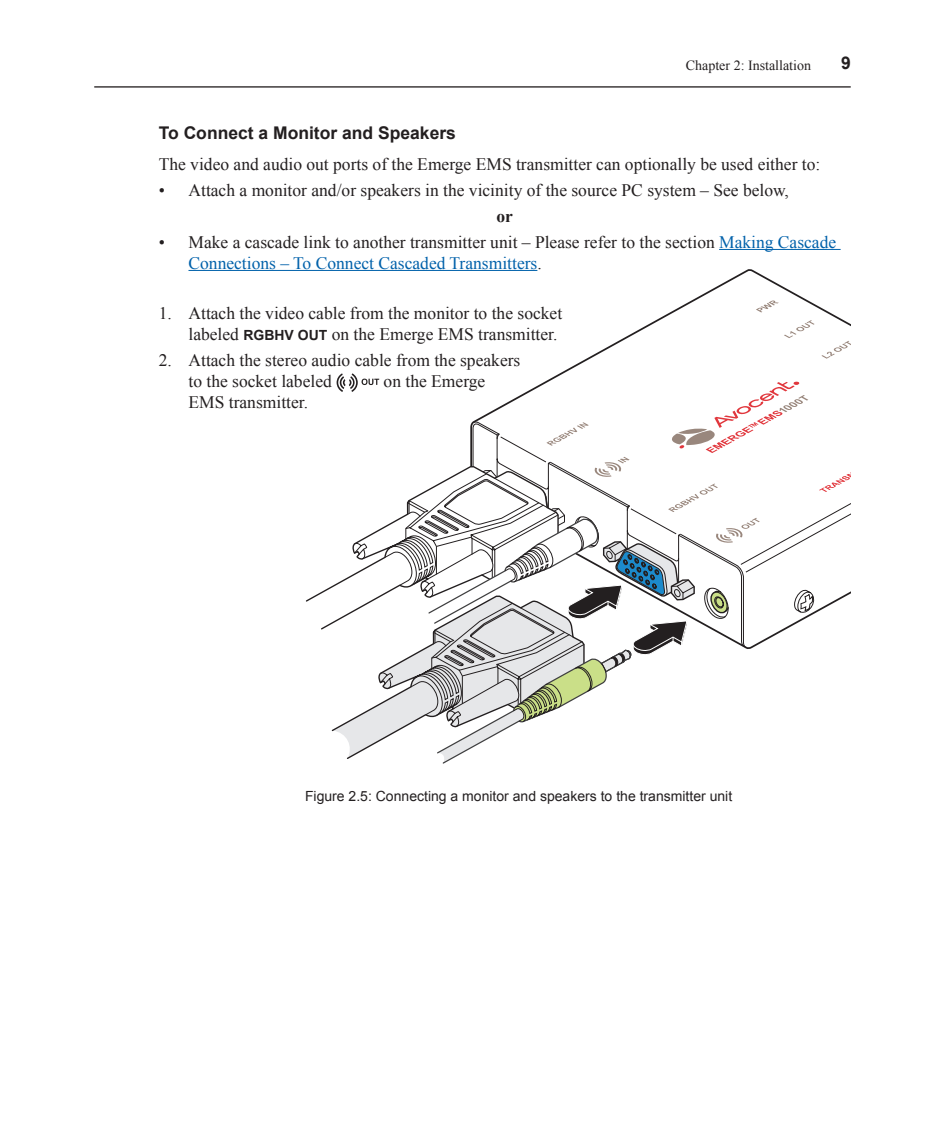
<style>
.page{position:relative;width:945px;height:1134px;background:#fff}
.page>*{position:absolute;margin:0;border:0;box-sizing:border-box;transform-origin:0 0}
.Body_bullet{font:17.5px/21px "Times New Roman";color:#231f20}
.Heading_4{font:700 17.5px "Arial";color:#231f20}
.Body_bullet-2{font:700 17.5px "Times New Roman";color:#231f20}
.t1{font:14px "Arial";color:#231f20}
.t2{font:14px "Times New Roman";color:#231f20}
.s1{color:#0161aa}
.s2{font-family:"Arial";font-weight:700;font-size:14px}
</style>
<div class="page">
<hr style="left:94px;top:86px;width:757px;height:2px;background:#231f20">
<hr style="left:719px;top:249px;width:122px;height:1px;background:#0161aa">
<hr style="left:189px;top:270px;width:348px;height:1px;background:#0161aa">
<svg style="left:469px;top:269px;width:382px;height:104px"></svg>
<svg style="left:808px;top:503px;width:43px;height:114px"></svg>
<svg style="left:756px;top:301px;width:23px;height:11px"></svg>
<svg style="left:784px;top:320px;width:31px;height:18px"></svg>
<svg style="left:821px;top:341px;width:30px;height:18px"></svg>
<svg style="left:819px;top:472px;width:32px;height:20px"></svg>
<svg style="left:306px;top:373px;width:502px;height:391px"></svg>
<p class="t2" style="left:686px;top:56px;width:127px">Chapter 2: Installation</p>
<p class="Heading_4" style="left:841px;top:52px;width:11px">9</p>
<p class="Heading_4" style="left:159px;top:121px;width:299px">To Connect a Monitor and Speakers</p>
<p class="Body_bullet" style="left:159px;top:153px;width:663px">The video and audio out ports of the Emerge EMS transmitter can optionally be used either to:</p>
<p class="Body_bullet" style="left:159px;top:179px;width:632px">• Attach a monitor and/or speakers in the vicinity of the source PC system – See below,</p>
<p class="Body_bullet-2" style="left:496px;top:204px;width:18px">or</p>
<p class="Body_bullet" style="left:189px;top:231px;width:649px;text-indent:-30px">• Make a cascade link to another transmitter unit – Please refer to the section <span class="s1">Making Cascade<br>Connections – To Connect Cascaded Transmitters</span>.</p>
<p class="Body_bullet" style="left:159px;top:303px;width:405px;text-align:right">1. Attach the video cable from the monitor to the socket labeled <span class="s2">RGBHV OUT</span> on the Emerge EMS transmitter.</p>
<p class="Body_bullet" style="left:189px;top:350px;width:333px;text-indent:-30px">2. Attach the stereo audio cable from the speakers to the socket labeled</p>
<p class="Body_bullet" style="left:384px;top:371px;width:103px">on the Emerge</p>
<p class="Body_bullet" style="left:189px;top:392px;width:121px">EMS transmitter.</p>
<p class="t1" style="left:305px;top:787px;width:429px">Figure 2.5: Connecting a monitor and speakers to the transmitter unit</p>
</div>
